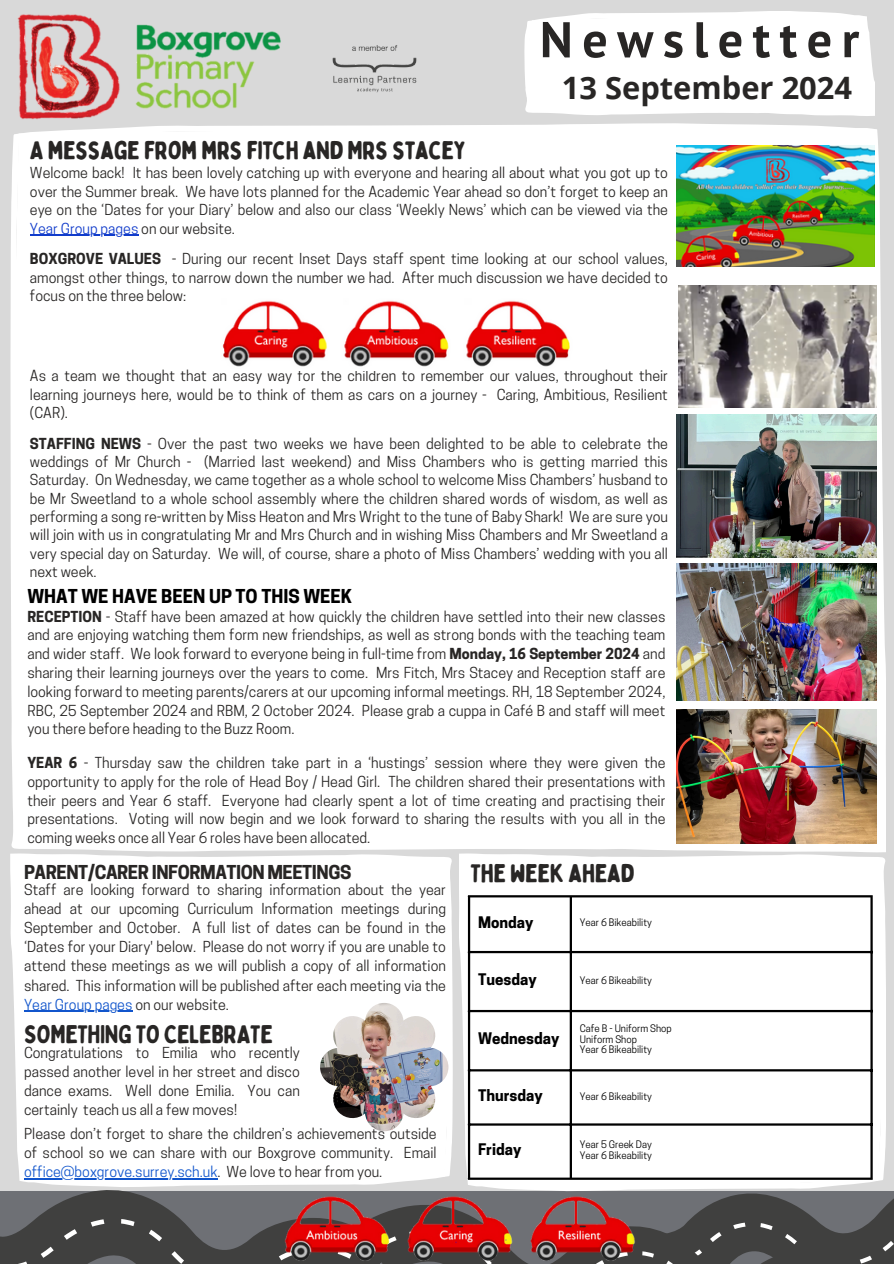
<style>
.page{position:relative;width:894px;height:1264px;background:#fff}
.page>*{position:absolute;margin:0;border:0;box-sizing:border-box;transform-origin:0 0}
.t1{font:700 49.95px "PT Sans";letter-spacing:.19em;color:#282625}
.t2{font:700 30.9px "Open Sans";color:#282625}
.t3{font:25.5px "Bobby Jones Soft";letter-spacing:-.025em;color:#282625}
.t4{font:700 18px "Cooper Hewitt";letter-spacing:-.025em;color:#282625}
.t5{font:700 18px "Cooper Hewitt";color:#000}
.t6{font:700 15px "Cooper Hewitt";color:#000}
.t7{font:14.25px/18.5px "Cooper Hewitt";color:#282625;text-align:justify}
.t8{font:14.25px "Cooper Hewitt";color:#15c}
.t9{font:9.75px "Cooper Hewitt";color:#000}
.s1{color:#113ccb}
.s2{font-weight:700}
.s3{color:#282625}
</style>
<div class="page">
<div style="left:0;top:0;width:893px;height:1263px;background:#d9d9d9"></div>
<div style="left:11px;top:123px;width:874px;height:729px;background:#fff"></div>
<img style="left:332px;top:45px;width:85px;height:48px">
<img style="left:11px;top:14px;width:299px;height:172px">
<svg style="left:524px;top:11px;width:351px;height:105px"></svg>
<div style="left:10px;top:853px;width:442px;height:140px;background:#fff"></div>
<div style="left:459px;top:853px;width:427px;height:140px;background:#fff"></div>
<hr style="left:468px;top:897px;width:2px;height:280px;background:#000">
<hr style="left:569px;top:897px;width:3px;height:280px;background:#000">
<hr style="left:870px;top:897px;width:2px;height:280px;background:#000">
<hr style="left:468px;top:895px;width:404px;height:2px;background:#000">
<hr style="left:468px;top:950px;width:404px;height:3px;background:#000">
<img style="left:676px;top:145px;width:198px;height:122px">
<img style="left:678px;top:286px;width:198px;height:122px">
<hr style="left:30px;top:234px;width:108px;height:2px;background:#113ccb">
<div style="left:10px;top:920px;width:381px;height:265px;background:#fff"></div>
<svg style="left:0;top:964px;width:352px;height:299px;fill:#fff"></svg>
<div style="left:602px;top:988px;width:284px;height:14px;background:#fff"></div>
<svg style="left:875px;top:1002px;width:18px;height:261px"></svg>
<svg style="left:353px;top:993px;width:522px;height:270px;fill:#fff"></svg>
<svg style="left:370px;top:1031px;width:472px;height:232px;fill:#fff"></svg>
<img style="left:277px;top:1191px;width:369px;height:72px">
<img style="left:211px;top:296px;width:371px;height:74px">
<img style="left:320px;top:1002px;width:128px;height:129px">
<img style="left:676px;top:563px;width:199px;height:137px">
<img style="left:676px;top:709px;width:199px;height:134px">
<img style="left:676px;top:414px;width:199px;height:143px">
<hr style="left:24px;top:1010px;width:108px;height:1px;background:#15c">
<hr style="left:24px;top:1178px;width:193px;height:1px;background:#15c">
<p class="t3" style="left:30px;top:134px;width:438px">A MESSAGE FROM MRS FITCH AND MRS STACEY</p>
<p class="t1" style="left:539px;top:6px;width:321px">Newsletter</p>
<p class="t2" style="left:561px;top:66px;width:292px">13 September 2024</p>
<p class="t7" style="left:30px;top:166px;width:639px">Welcome back! It has been lovely catching up with everyone and hearing all about what you got up to over the Summer break. We have lots planned for the Academic Year ahead so don’t forget to keep an eye on the ‘Dates for your Diary’ below and also our class ‘Weekly News’ which can be viewed via the</p>
<p class="t7" style="left:30px;top:215px;width:639px;line-height:30.6px"><span class="s1">Year Group pages</span> on our website.<br><span class="s2">BOXGROVE VALUES</span> - During our recent Inset Days staff spent time looking at our school values,</p>
<p class="t7" style="left:30px;top:270px;width:639px">amongst other things, to narrow down the number we had. After much discussion we have decided to</p>
<h5 class="t7" style="left:30px;top:288px;width:158px">focus on the three below:</h5>
<h5 class="t7" style="left:30px;top:368px;width:639px">As a team we thought that an easy way for the children to remember our values, throughout their learning journeys here, would be to think of them as cars on a journey - Caring, Ambitious, Resilient (CAR).</h5>
<p class="t7" style="left:30px;top:436px;width:639px"><span class="s2">STAFFING NEWS</span> - Over the past two weeks we have been delighted to be able to celebrate the weddings of Mr Church - (Married last weekend) and Miss Chambers who is getting married this Saturday. On Wednesday, we came together as a whole school to welcome Miss Chambers’ husband to be Mr Sweetland to a whole school assembly where the children shared words of wisdom, as well as performing a song re-written by Miss Heaton and Mrs Wright to the tune of Baby Shark! We are sure you will join with us in congratulating Mr and Mrs Church and in wishing Miss Chambers and Mr Sweetland a very special day on Saturday. We will, of course, share a photo of Miss Chambers’ wedding with you all next week.</p>
<p class="t5" style="left:27px;top:589px;width:326px">WHAT WE HAVE BEEN UP TO THIS WEEK</p>
<p class="t7" style="left:27px;top:608px;width:639px"><span class="s2">RECEPTION</span> - Staff have been amazed at how quickly the children have settled into their new classes and are enjoying watching them form new friendships, as well as strong bonds with the teaching team and wider staff. We look forward to everyone being in full-time from <span class="s2">Monday, 16 September 2024</span> and sharing their learning journeys over the years to come. Mrs Fitch, Mrs Stacey and Reception staff are looking forward to meeting parents/carers at our upcoming informal meetings. RH, 18 September 2024, RBC, 25 September 2024 and RBM, 2 October 2024. Please grab a cuppa in Café B and staff will meet you there before heading to the Buzz Room.</p>
<p class="t7" style="left:27px;top:755px;width:639px"><span class="s2">YEAR 6</span> - Thursday saw the children take part in a ‘hustings’ session where they were given the opportunity to apply for the role of Head Boy / Head Girl. The children shared their presentations with their peers and Year 6 staff. Everyone had clearly spent a lot of time creating and practising their presentations. Voting will now begin and we look forward to sharing the results with you all in the coming weeks once all Year 6 roles have been allocated.</p>
<p class="t4" style="left:24px;top:865px;width:329px">PARENT/CARER INFORMATION MEETINGS</p>
<p class="t3" style="left:470px;top:857px;width:165px">THE WEEK AHEAD</p>
<p class="t7" style="left:24px;top:881px;width:423px;line-height:19.2px">Staff are looking forward to sharing information about the year ahead at our upcoming Curriculum Information meetings during September and October. A full list of dates can be found in the ‘Dates for your Diary' below. Please do not worry if you are unable to attend these meetings as we will publish a copy of all information shared. This information will be published after each meeting via the</p>
<p class="t8" style="left:24px;top:999px;width:206px">Year Group pages <span class="s3">on our website.</span></p>
<h1 class="t6" style="left:478px;top:916px;width:57px">Monday</h1>
<p class="t9" style="left:579px;top:919px;width:74px">Year 6 Bikeability</p>
<h4 class="t6" style="left:478px;top:974px;width:60px">Tuesday</h4>
<p class="t9" style="left:579px;top:976px;width:74px">Year 6 Bikeability</p>
<p class="t3" style="left:24px;top:1017px;width:250px">SOMETHING TO CELEBRATE</p>
<p class="t7" style="left:24px;top:1044px;width:277px;line-height:19.2px">Congratulations to Emilia who recently passed another level in her street and disco dance exams. Well done Emilia. You can certainly teach us all a few moves!</p>
<p class="t7" style="left:24px;top:1125px;width:414px;line-height:19.2px">Please don’t forget to share the children’s achievements outside of school so we can share with our Boxgrove community. Email</p>
<p class="t8" style="left:24px;top:1166px;width:359px">office@boxgrove.surrey.sch.uk<span class="s3">. We love to hear from you.</span></p>
<p class="t6" style="left:478px;top:1033px;width:83px">Wednesday</p>
<p class="t9" style="left:579px;top:1024px;width:93px">Cafe B - Uniform Shop</p>
<p class="t9" style="left:579px;top:1035px;width:59px">Uniform Shop</p>
<p class="t9" style="left:579px;top:1046px;width:74px">Year 6 Bikeability</p>
<p class="t6" style="left:478px;top:1090px;width:66px">Thursday</p>
<h5 class="t9" style="left:579px;top:1092px;width:74px">Year 6 Bikeability</h5>
<p class="t6" style="left:478px;top:1144px;width:45px">Friday</p>
<p class="t9" style="left:579px;top:1140px;width:73px">Year 5 Greek Day</p>
<p class="t9" style="left:579px;top:1151px;width:74px">Year 6 Bikeability</p>
</div>
